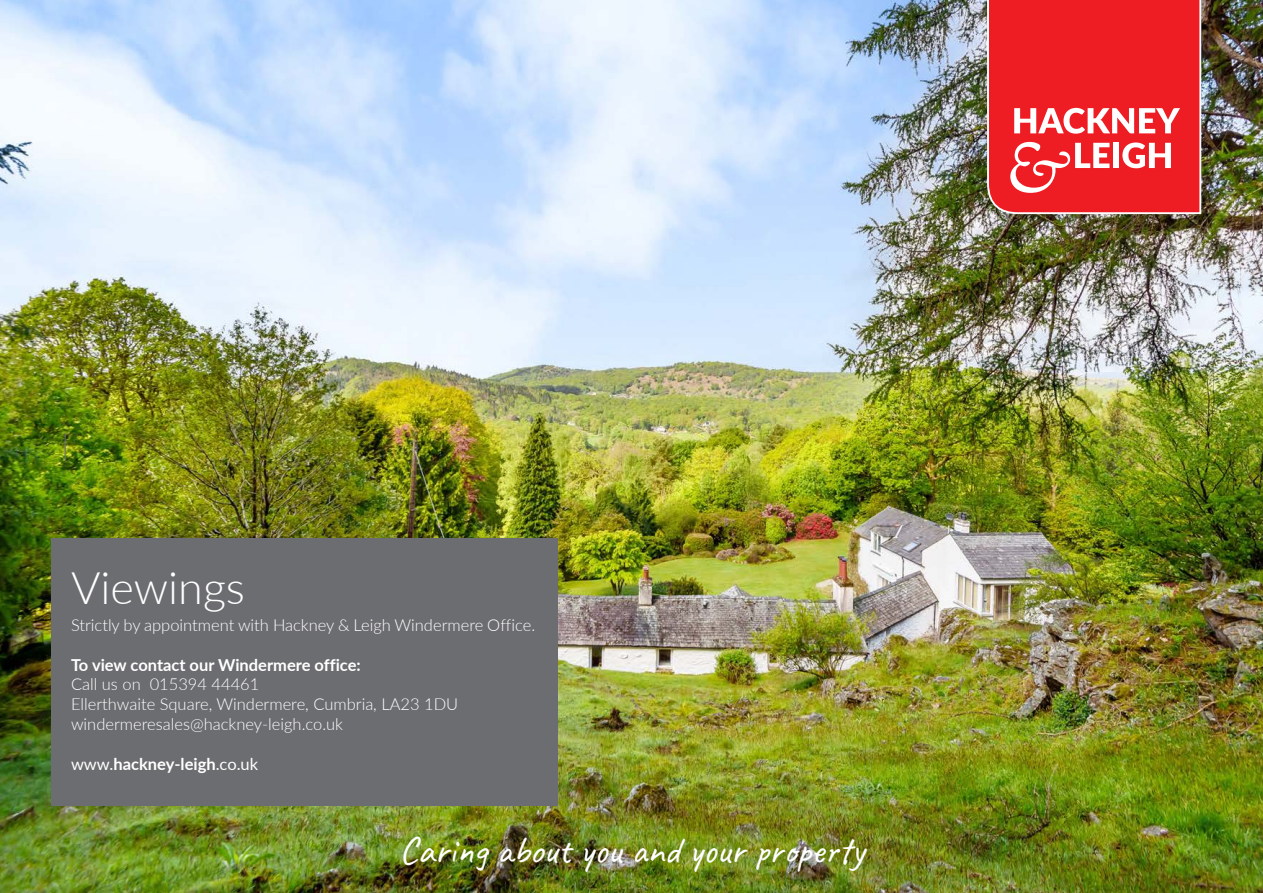
<style>
.page{position:relative;width:1263px;height:893px;background:#fff}
.page>*{position:absolute;margin:0;border:0;box-sizing:border-box;transform-origin:0 0}
.t1{font:300 45px "Lato";color:#fff}
.t2{font:39px "Caveat";color:#fff}
.t3{font:300 16.5px "Lato";color:#fff}
.t4{font:700 16.5px "Lato";color:#fff}
.s1{font-weight:400}
</style>
<div class="page">
<img style="left:0;top:0;width:1263px;height:893px">
<div style="left:987px;top:0;width:214px;height:214px;background:#ee1d23"></div>
<svg style="left:1014px;top:108px;width:166px;height:26px"></svg>
<svg style="left:1010px;top:142px;width:99px;height:51px"></svg>
<div style="left:1113px;top:143px;width:6px;height:25px;background:#fff"></div>
<svg style="left:1122px;top:143px;width:49px;height:25px"></svg>
<svg style="left:65px;top:434px;width:1px;height:26px"></svg>
<div style="left:51px;top:538px;width:506px;height:268px;background:#6c6d70"></div>
<p class="t1" style="left:71px;top:556px;width:176px">Viewings</p>
<p class="t3" style="left:71px;top:613px;width:466px">Strictly by appointment with Hackney &amp; Leigh Windermere Office.</p>
<p class="t4" style="left:71px;top:652px;width:291px">To view contact our Windermere office:</p>
<p class="t3" style="left:71px;top:673px;width:190px">Call us on 015394 44461</p>
<p class="t3" style="left:71px;top:693px;width:389px">Ellerthwaite Square, Windermere, Cumbria, LA23 1DU</p>
<p class="t3" style="left:71px;top:712px;width:274px">windermeresales@hackney-leigh.co.uk</p>
<p class="t4" style="left:71px;top:751px;width:189px"><span class="s1">www.</span>hackney-leigh<span class="s1">.co.uk</span></p>
<p class="t2" style="left:399px;top:826px;width:467px">Caring about you and your property</p>
</div>
